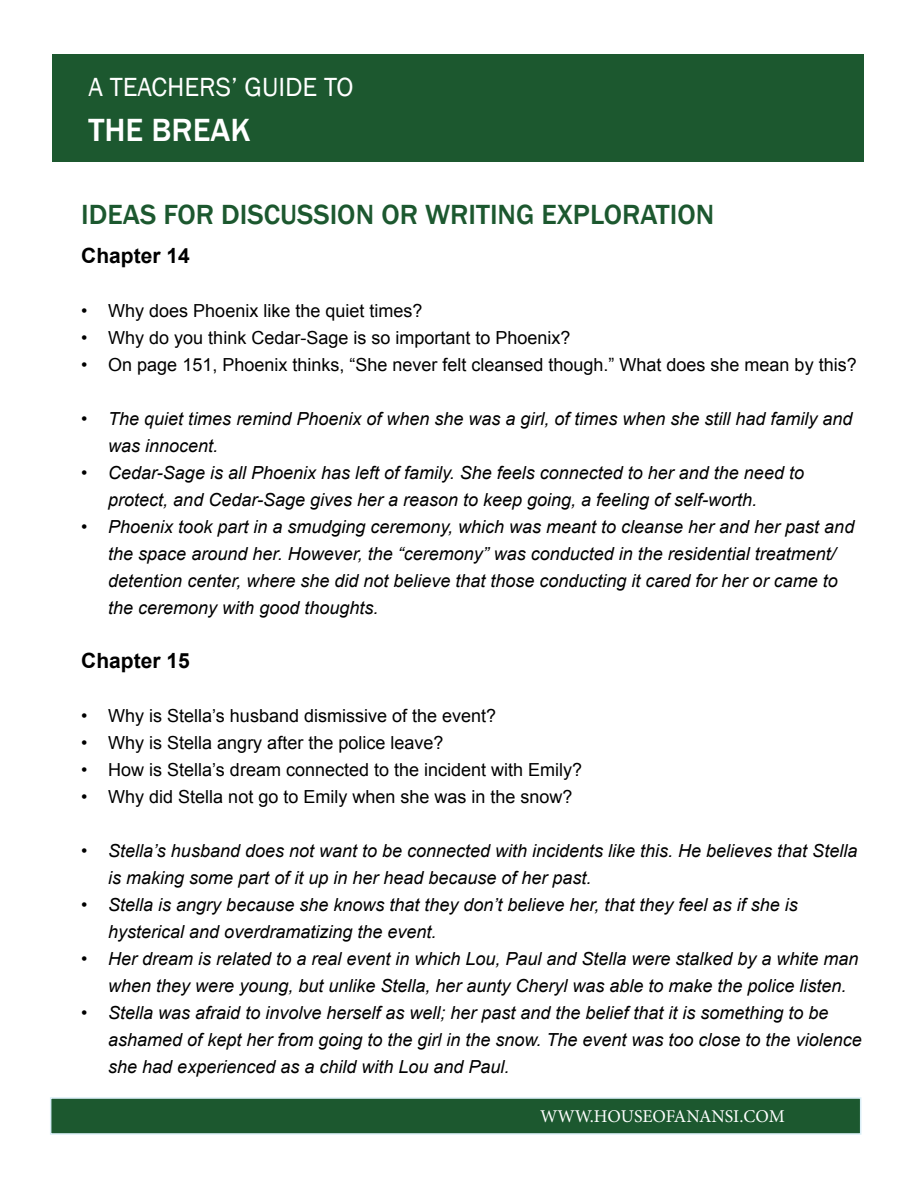
<style>
.page{position:relative;width:918px;height:1188px;background:#fff}
.page>*{position:absolute;margin:0;border:0;box-sizing:border-box;transform-origin:0 0}
.t1{font:500 33px "Franklin Gothic";color:#fff}
.t2{font:500 28.5px "Franklin Gothic";color:#1c582f}
.t3{font:27px "Franklin Gothic";color:#fff}
.t4{font:700 21px "Arial";color:#000}
.t5{font:italic 18px/27px "Arial";color:#000}
.t6{font:18px "Arial";color:#000}
.t7{font:18px "Minion Pro";letter-spacing:-.005em;color:#fff}
</style>
<div class="page">
<div style="left:52px;top:54px;width:812px;height:108px;background:#1c582f"></div>
<div style="left:50px;top:1097px;width:811px;height:38px;background:#1c582f;border:2px solid #daeef7"></div>
<h3 class="t3" style="left:88px;top:70px;width:267px">A TEACHERS’ GUIDE TO</h3>
<h1 class="t1" style="left:88px;top:109px;width:164px">THE BREAK</h1>
<h2 class="t2" style="left:81px;top:197px;width:634px">IDEAS FOR DISCUSSION OR WRITING EXPLORATION</h2>
<p class="t4" style="left:81px;top:242px;width:110px">Chapter 14</p>
<p class="t6" style="left:81px;top:299px;width:343px">• Why does Phoenix like the quiet times?</p>
<p class="t6" style="left:81px;top:326px;width:491px">• Why do you think Cedar-Sage is so important to Phoenix?</p>
<p class="t6" style="left:81px;top:353px;width:777px">• On page 151, Phoenix thinks, “She never felt cleansed though.” What does she mean by this?</p>
<p class="t5" style="left:108px;top:406px;width:746px;text-indent:-27px">• The quiet times remind Phoenix of when she was a girl, of times when she still had family and was innocent.</p>
<p class="t5" style="left:108px;top:460px;width:697px;text-indent:-27px">• Cedar-Sage is all Phoenix has left of family. She feels connected to her and the need to protect, and Cedar-Sage gives her a reason to keep going, a feeling of self-worth.</p>
<p class="t5" style="left:108px;top:514px;width:748px;text-indent:-27px">• Phoenix took part in a smudging ceremony, which was meant to cleanse her and her past and the space around her. However, the “ceremony” was conducted in the residential treatment/ detention center, where she did not believe that those conducting it cared for her or came to the ceremony with good thoughts.</p>
<p class="t4" style="left:81px;top:647px;width:110px">Chapter 15</p>
<p class="t6" style="left:81px;top:704px;width:416px">• Why is Stella’s husband dismissive of the event?</p>
<p class="t6" style="left:81px;top:731px;width:364px">• Why is Stella angry after the police leave?</p>
<p class="t6" style="left:81px;top:758px;width:502px">• How is Stella’s dream connected to the incident with Emily?</p>
<p class="t6" style="left:81px;top:785px;width:493px">• Why did Stella not go to Emily when she was in the snow?</p>
<p class="t5" style="left:108px;top:838px;width:751px;text-indent:-27px">• Stella’s husband does not want to be connected with incidents like this. He believes that Stella is making some part of it up in her head because of her past.</p>
<p class="t5" style="left:108px;top:892px;width:691px;text-indent:-27px">• Stella is angry because she knows that they don’t believe her, that they feel as if she is hysterical and overdramatizing the event.</p>
<p class="t5" style="left:108px;top:946px;width:752px;text-indent:-27px">• Her dream is related to a real event in which Lou, Paul and Stella were stalked by a white man when they were young, but unlike Stella, her aunty Cheryl was able to make the police listen.</p>
<p class="t5" style="left:108px;top:1000px;width:755px;text-indent:-27px">• Stella was afraid to involve herself as well; her past and the belief that it is something to be ashamed of kept her from going to the girl in the snow. The event was too close to the violence she had experienced as a child with Lou and Paul.</p>
<p class="t7" style="left:540px;top:1104px;width:246px">WWW.HOUSEOFANANSI.COM</p>
</div>
